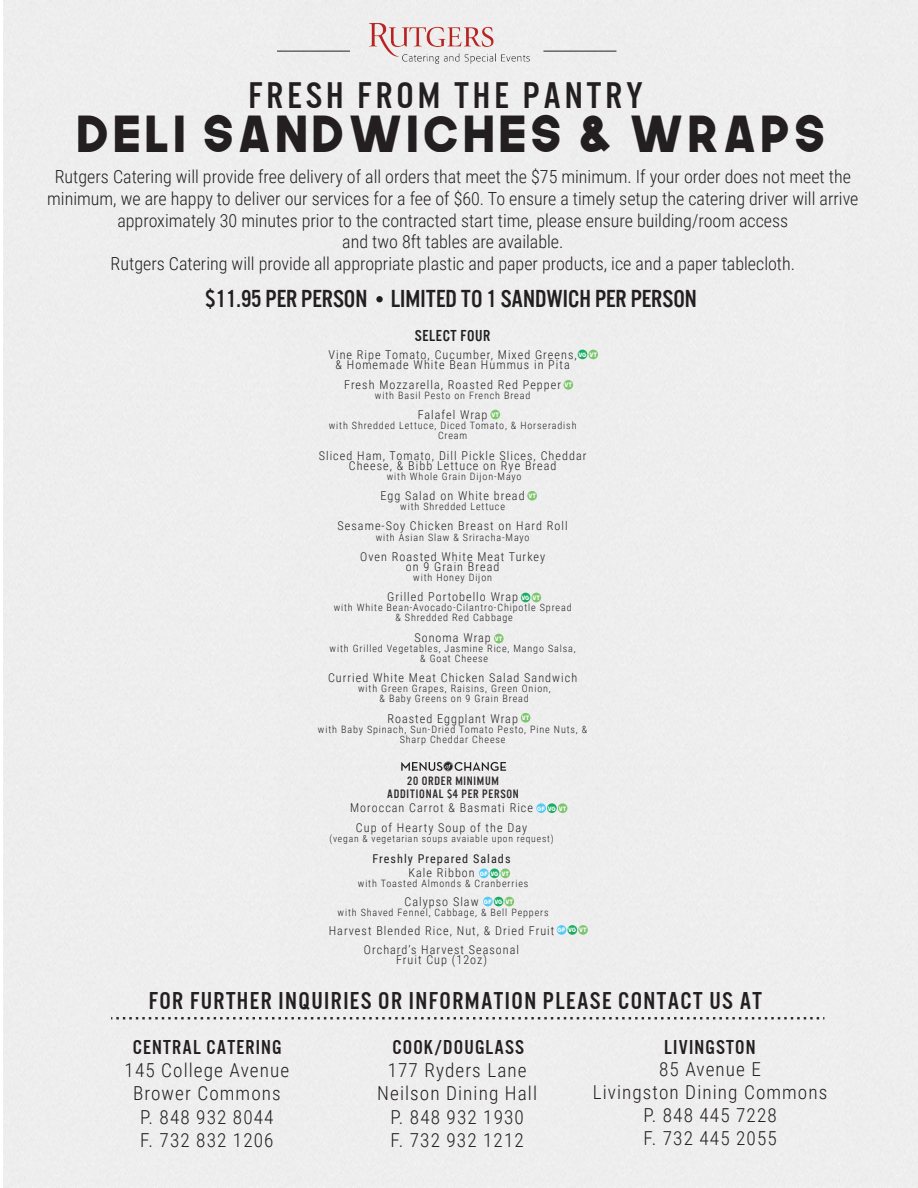
<style>
.page{position:relative;width:918px;height:1188px;background:#fff}
.page>*{position:absolute;margin:0;border:0;box-sizing:border-box;transform-origin:0 0}
.t1{font:49.65px "The Next Font";letter-spacing:.085em;color:#231f20}
.t2{font:38.4px "U.S.101";letter-spacing:.105em;color:#231f20}
.t3{font:25.5px "U.S.101";color:#231f20}
.t4{font:25.2px "U.S.101";letter-spacing:.055em;color:#231f20}
.t5{font:20.85px "U.S.101";letter-spacing:.055em;color:#231f20}
.t6{font:300 19.2px/23.1px "Roboto Condensed";letter-spacing:.055em;color:#231f20;text-align:center}
.t7{font:300 18px/21.6px "Roboto Condensed";color:#231f20;text-align:center}
.t8{font:16.5px "U.S.101";letter-spacing:.035em;color:#231f20}
.t9{font:12.6px "U.S.101";letter-spacing:.06em;color:#231f20}
.t10{font:300 12.15px/10.1px "Roboto Condensed";letter-spacing:.085em;color:#231f20;text-align:center}
.t11{font:12.15px "Roboto Condensed";letter-spacing:.085em;color:#231f20}
.t12{font:300 10.2px/10.1px "Roboto Condensed";letter-spacing:.085em;color:#231f20;text-align:center}
.t13{font:300 10.05px/10.1px "Roboto Condensed";letter-spacing:.085em;color:#231f20;text-align:center}
.t14{font:300 9.6px "Roboto Condensed";letter-spacing:.085em;color:#231f20}
.t15{font:6px "The Next Font";letter-spacing:-.005em;color:#fff}
</style>
<div class="page">
<div style="left:4px;top:0;width:914px;height:1188px;background:#eee"></div>
<img style="left:369px;top:23px;width:160px;height:41px">
<hr style="left:543px;top:51px;width:73px;height:1px;background:#231f20">
<hr style="left:277px;top:51px;width:73px;height:1px;background:#231f20">
<svg style="left:401px;top:761px;width:105px;height:10px"></svg>
<div style="left:536px;top:803px;width:10px;height:10px;background:#57caf4;border-radius:50%"></div>
<div style="left:547px;top:803px;width:10px;height:10px;background:#18ad63;border-radius:50%"></div>
<div style="left:558px;top:803px;width:9px;height:10px;background:#7ec56f;border-radius:50%"></div>
<div style="left:479px;top:869px;width:10px;height:9px;background:#57caf4;border-radius:50%"></div>
<div style="left:490px;top:869px;width:9px;height:9px;background:#18ad63;border-radius:50%"></div>
<div style="left:500px;top:869px;width:10px;height:9px;background:#7ec56f;border-radius:50%"></div>
<div style="left:483px;top:897px;width:10px;height:9px;background:#57caf4;border-radius:50%"></div>
<div style="left:494px;top:897px;width:9px;height:9px;background:#18ad63;border-radius:50%"></div>
<div style="left:505px;top:897px;width:9px;height:9px;background:#7ec56f;border-radius:50%"></div>
<div style="left:557px;top:925px;width:9px;height:10px;background:#57caf4;border-radius:50%"></div>
<div style="left:567px;top:925px;width:10px;height:10px;background:#18ad63;border-radius:50%"></div>
<div style="left:578px;top:925px;width:10px;height:10px;background:#7ec56f;border-radius:50%"></div>
<div style="left:578px;top:350px;width:9px;height:9px;background:#18ad63;border-radius:50%"></div>
<div style="left:588px;top:350px;width:10px;height:9px;background:#7ec56f;border-radius:50%"></div>
<div style="left:564px;top:380px;width:9px;height:10px;background:#7ec56f;border-radius:50%"></div>
<div style="left:490px;top:410px;width:10px;height:9px;background:#7ec56f;border-radius:50%"></div>
<div style="left:527px;top:491px;width:10px;height:10px;background:#7ec56f;border-radius:50%"></div>
<div style="left:521px;top:593px;width:9px;height:9px;background:#18ad63;border-radius:50%"></div>
<div style="left:532px;top:593px;width:9px;height:9px;background:#7ec56f;border-radius:50%"></div>
<div style="left:494px;top:634px;width:10px;height:9px;background:#7ec56f;border-radius:50%"></div>
<div style="left:521px;top:713px;width:9px;height:10px;background:#7ec56f;border-radius:50%"></div>
<svg style="left:111px;top:1017px;width:713px;height:2px"></svg>
<div style="left:376px;top:296px;width:7px;height:6px;background:#231f20;border-radius:50%"></div>
<h2 class="t2" style="left:248px;top:75px;width:396px">FRESH FROM THE PANTRY</h2>
<h1 class="t1" style="left:77px;top:100px;width:750px">DELI SANDWICHES &amp; WRAPS</h1>
<p class="t7" style="left:47px;top:166px;width:813px">Rutgers Catering will provide free delivery of all orders that meet the $75 minimum. If your order does not meet the minimum, we are happy to deliver our services for a fee of $60. To ensure a timely setup the catering driver will arrive approximately 30 minutes prior to the contracted start time, please ensure building/room access<br>and two 8ft tables are available.<br>Rutgers Catering will provide all appropriate plastic and paper products, ice and a paper tablecloth.</p>
<h3 class="t3" style="left:205px;top:285px;width:493px">$11.95 PER PERSON LIMITED TO 1 SANDWICH PER PERSON</h3>
<h3 class="t8" style="left:415px;top:327px;width:77px">SELECT FOUR</h3>
<p class="t10" style="left:328px;top:349px;width:250px">Vine Ripe Tomato, Cucumber, Mixed Greens, &amp; Homemade White Bean Hummus in Pita</p>
<p class="t10" style="left:344px;top:379px;width:218px">Fresh Mozzarella, Roasted Red Pepper</p>
<p class="t12" style="left:375px;top:390px;width:157px">with Basil Pesto on French Bread</p>
<p class="t10" style="left:418px;top:409px;width:71px">Falafel Wrap</p>
<p class="t12" style="left:329px;top:420px;width:249px">with Shredded Lettuce, Diced Tomato, &amp; Horseradish<br>Cream</p>
<p class="t10" style="left:319px;top:450px;width:269px">Sliced Ham, Tomato, Dill Pickle Slices, Cheddar<br>Cheese, &amp; Bibb Lettuce on Rye Bread</p>
<p class="t12" style="left:387px;top:471px;width:136px">with Whole Grain Dijon-Mayo</p>
<p class="t10" style="left:381px;top:490px;width:146px">Egg Salad on White bread</p>
<p class="t12" style="left:400px;top:501px;width:106px">with Shredded Lettuce</p>
<p class="t10" style="left:338px;top:521px;width:232px">Sesame-Soy Chicken Breast on Hard Roll</p>
<p class="t12" style="left:376px;top:532px;width:155px">with Asian Slaw &amp; Sriracha-Mayo</p>
<p class="t10" style="left:360px;top:551px;width:186px">Oven Roasted White Meat Turkey on 9 Grain Bread</p>
<p class="t12" style="left:413px;top:572px;width:80px">with Honey Dijon</p>
<p class="t10" style="left:387px;top:591px;width:132px">Grilled Portobello Wrap</p>
<p class="t12" style="left:334px;top:602px;width:239px">with White Bean-Avocado-Cilantro-Chipotle Spread &amp; Shredded Red Cabbage</p>
<p class="t10" style="left:414px;top:632px;width:78px">Sonoma Wrap</p>
<p class="t13" style="left:330px;top:643px;width:247px">with Grilled Vegetables, Jasmine Rice, Mango Salsa, &amp; Goat Cheese</p>
<p class="t10" style="left:328px;top:672px;width:251px">Curried White Meat Chicken Salad Sandwich</p>
<p class="t12" style="left:358px;top:683px;width:194px">with Green Grapes, Raisins, Green Onion, &amp; Baby Greens on 9 Grain Bread</p>
<p class="t10" style="left:387px;top:713px;width:132px">Roasted Eggplant Wrap</p>
<p class="t12" style="left:318px;top:724px;width:271px">with Baby Spinach, Sun-Dried Tomato Pesto, Pine Nuts, &amp;<br>Sharp Cheddar Cheese</p>
<p class="t15" style="left:578px;top:350px;width:20px">VG VT</p>
<p class="t15" style="left:565px;top:381px;width:9px">VT</p>
<p class="t15" style="left:492px;top:411px;width:9px">VT</p>
<p class="t15" style="left:528px;top:492px;width:9px">VT</p>
<p class="t15" style="left:522px;top:593px;width:20px">VG VT</p>
<p class="t15" style="left:495px;top:635px;width:9px">VT</p>
<p class="t15" style="left:522px;top:714px;width:9px">VT</p>
<p class="t9" style="left:407px;top:774px;width:93px">20 ORDER MINIMUM</p>
<p class="t9" style="left:387px;top:787px;width:133px">ADDITIONAL $4 PER PERSON</p>
<p class="t10" style="left:350px;top:797px;width:185px;line-height:20.2px">Moroccan Carrot &amp; Basmati Rice<br>Cup of Hearty Soup of the Day</p>
<p class="t14" style="left:330px;top:832px;width:226px">(vegan &amp; vegetarian soups avaiable upon request)</p>
<p class="t11" style="left:373px;top:850px;width:139px">Freshly Prepared Salads</p>
<p class="t10" style="left:408px;top:867px;width:68px">Kale Ribbon</p>
<p class="t13" style="left:358px;top:878px;width:172px">with Toasted Almonds &amp; Cranberries</p>
<p class="t10" style="left:404px;top:896px;width:76px">Calypso Slaw</p>
<p class="t13" style="left:338px;top:907px;width:212px">with Shaved Fennel, Cabbage, &amp; Bell Peppers</p>
<p class="t10" style="left:329px;top:921px;width:227px;line-height:19.4px">Harvest Blended Rice, Nut, &amp; Dried Fruit<br>Orchard’s Harvest Seasonal</p>
<p class="t10" style="left:396px;top:954px;width:93px">Fruit Cup (12oz)</p>
<p class="t15" style="left:537px;top:804px;width:31px">GF VG VT</p>
<p class="t15" style="left:480px;top:869px;width:31px">GF VG VT</p>
<p class="t15" style="left:484px;top:898px;width:31px">GF VG VT</p>
<p class="t15" style="left:558px;top:926px;width:31px">GF VG VT</p>
<h3 class="t4" style="left:149px;top:987px;width:615px">FOR FURTHER INQUIRIES OR INFORMATION PLEASE CONTACT US AT</h3>
<h3 class="t5" style="left:133px;top:1036px;width:150px">CENTRAL CATERING</h3>
<h3 class="t6" style="left:125px;top:1058px;width:166px">145 College Avenue<br>Brower Commons<br>P. 848 932 8044<br>F. 732 832 1206</h3>
<h3 class="t5" style="left:392px;top:1036px;width:133px">COOK/DOUGLASS</h3>
<h3 class="t6" style="left:377px;top:1058px;width:161px">177 Ryders Lane<br>Neilson Dining Hall<br>P. 848 932 1930<br>F. 732 932 1212</h3>
<h3 class="t5" style="left:664px;top:1036px;width:93px">LIVINGSTON</h3>
<h3 class="t6" style="left:593px;top:1057px;width:236px">85 Avenue E<br>Livingston Dining Commons<br>P. 848 445 7228<br>F. 732 445 2055</h3>
</div>
